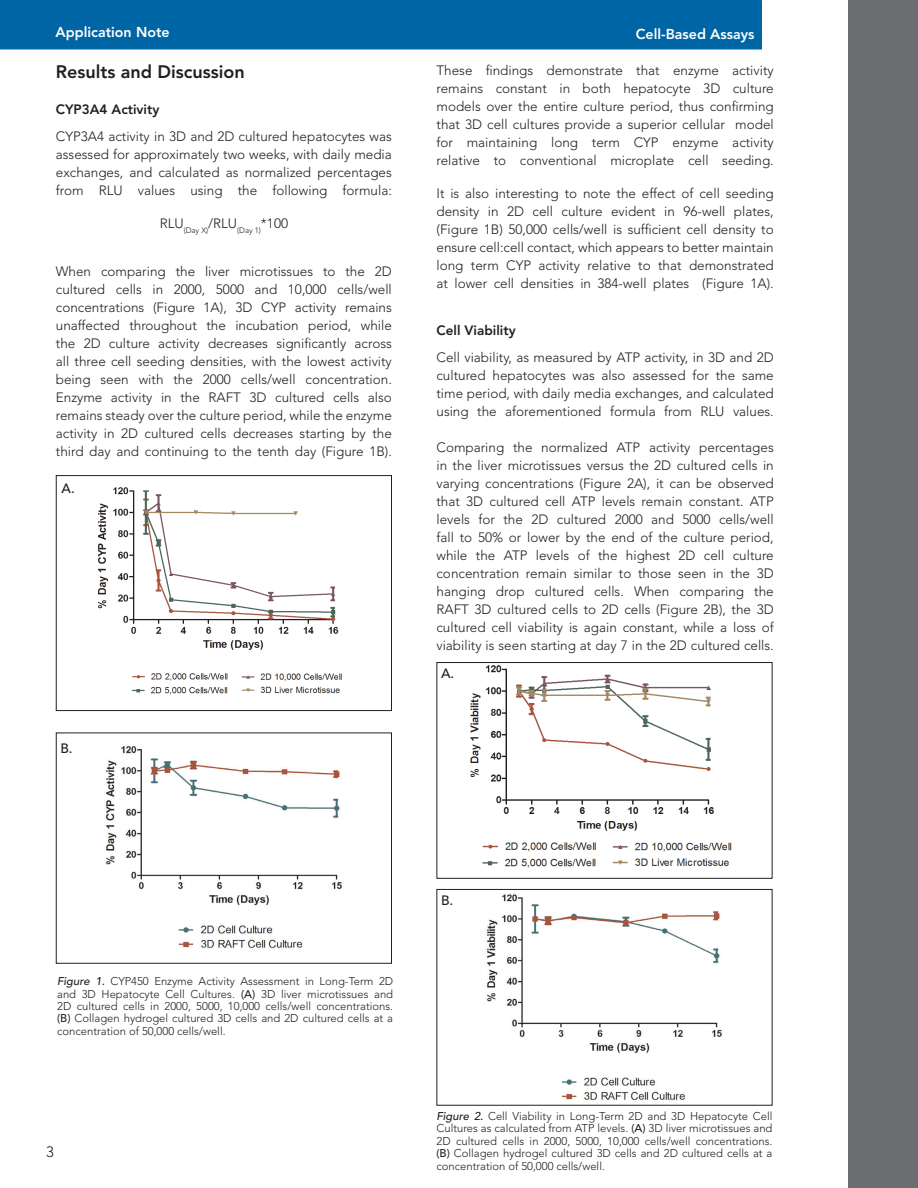
<style>
.page{position:relative;width:918px;height:1188px;background:#fff}
.page>*{position:absolute;margin:0;border:0;box-sizing:border-box;transform-origin:0 0}
.t1{font:800 18px "Avenir LT Std";color:#231f20}
.t2{font:300 15px "Avenir LT Std";color:#231f20}
.t3{font:800 14.25px "Avenir LT Std";color:#fff}
.t4{font:300 13.5px/18px "Avenir LT Std";color:#231f20;text-align:justify}
.t5{font:800 13.5px "Avenir LT Std";color:#231f20}
.t6{font:500 13.5px "Avenir LT Std";color:#231f20}
.t7{font:300 11.25px/12.3px "Avenir LT Std";color:#231f20;text-align:justify}
.t8{font:300 7.8px "Avenir LT Std";color:#231f20}
.s1{font-weight:500;font-style:italic}
.s2{font-weight:500}
</style>
<div class="page">
<div style="left:848px;top:0;width:70px;height:1188px;background:#6c6d70"></div>
<div style="left:0;top:0;width:762px;height:50px;background:#0065a4"></div>
<img style="left:97px;top:487px;width:245px;height:208px">
<div style="left:56px;top:475px;width:336px;height:236px;border:1px solid #231f20"></div>
<img style="left:105px;top:746px;width:237px;height:202px">
<div style="left:56px;top:733px;width:336px;height:231px;border:1px solid #231f20"></div>
<img style="left:470px;top:665px;width:262px;height:203px">
<div style="left:436px;top:662px;width:336px;height:217px;border:1px solid #231f20"></div>
<img style="left:486px;top:894px;width:236px;height:207px">
<div style="left:436px;top:889px;width:336px;height:217px;border:1px solid #231f20"></div>
<p class="t3" style="left:56px;top:24px;width:116px">Application Note</p>
<p class="t3" style="left:636px;top:25px;width:120px">Cell-Based Assays</p>
<h1 class="t1" style="left:56px;top:61px;width:190px">Results and Discussion</h1>
<p class="t5" style="left:56px;top:101px;width:105px">CYP3A4 Activity</p>
<p class="t4" style="left:56px;top:128px;width:338px">CYP3A4 activity in 3D and 2D cultured hepatocytes was assessed for approximately two weeks, with daily media exchanges, and calculated as normalized percentages from RLU values using the following formula:</p>
<p class="t8" style="left:160px;top:225px;width:130px"><sup>RLU</sup>(Day X)<sup>/RLU</sup>(Day 1)<sup>*100</sup></p>
<p class="t4" style="left:56px;top:263px;width:338px">When comparing the liver microtissues to the 2D cultured cells in 2000, 5000 and 10,000 cells/well concentrations (Figure 1A), 3D CYP activity remains unaffected throughout the incubation period, while the 2D culture activity decreases significantly across all three cell seeding densities, with the lowest activity being seen with the 2000 cells/well concentration.<br>Enzyme activity in the RAFT 3D cultured cells also remains steady over the culture period, while the enzyme activity in 2D cultured cells decreases starting by the third day and continuing to the tenth day (Figure 1B).</p>
<p class="t4" style="left:437px;top:61px;width:339px">These findings demonstrate that enzyme activity remains constant in both hepatocyte 3D culture models over the entire culture period, thus confirming that 3D cell cultures provide a superior cellular model for maintaining long term CYP enzyme activity relative to conventional microplate cell seeding.</p>
<p class="t4" style="left:437px;top:184px;width:339px">It is also interesting to note the effect of cell seeding density in 2D cell culture evident in 96-well plates, (Figure 1B) 50,000 cells/well is sufficient cell density to ensure cell:cell contact, which appears to better maintain long term CYP activity relative to that demonstrated at lower cell densities in 384-well plates (Figure 1A).</p>
<p class="t5" style="left:436px;top:322px;width:81px">Cell Viability</p>
<p class="t4" style="left:436px;top:348px;width:339px">Cell viability, as measured by ATP activity, in 3D and 2D cultured hepatocytes was also assessed for the same time period, with daily media exchanges, and calculated using the aforementioned formula from RLU values.</p>
<p class="t4" style="left:436px;top:438px;width:339px">Comparing the normalized ATP activity percentages in the liver microtissues versus the 2D cultured cells in varying concentrations (Figure 2A), it can be observed that 3D cultured cell ATP levels remain constant. ATP levels for the 2D cultured 2000 and 5000 cells/well fall to 50% or lower by the end of the culture period, while the ATP levels of the highest 2D cell culture concentration remain similar to those seen in the 3D hanging drop cultured cells. When comparing the RAFT 3D cultured cells to 2D cells (Figure 2B), the 3D cultured cell viability is again constant, while a loss of viability is seen starting at day 7 in the 2D cultured cells.</p>
<p class="t6" style="left:62px;top:480px;width:15px">A.</p>
<p class="t6" style="left:60px;top:740px;width:14px">B.</p>
<p class="t6" style="left:441px;top:666px;width:15px">A.</p>
<p class="t7" style="left:57px;top:975px;width:338px"><span class="s1">Figure 1.</span> CYP450 Enzyme Activity Assessment in Long-Term 2D and 3D Hepatocyte Cell Cultures. <span class="s2">(A)</span> 3D liver microtissues and 2D cultured cells in 2000, 5000, 10,000 cells/well concentrations. <span class="s2">(B)</span> Collagen hydrogel cultured 3D cells and 2D cultured cells at a concentration of 50,000 cells/well.</p>
<p class="t2" style="left:46px;top:1143px;width:9px">3</p>
<p class="t6" style="left:441px;top:893px;width:14px">B.</p>
<p class="t7" style="left:436px;top:1110px;width:338px"><span class="s1">Figure 2.</span> Cell Viability in Long-Term 2D and 3D Hepatocyte Cell Cultures as calculated from ATP levels. <span class="s2">(A)</span> 3D liver microtissues and 2D cultured cells in 2000, 5000, 10,000 cells/well concentrations. <span class="s2">(B)</span> Collagen hydrogel cultured 3D cells and 2D cultured cells at a concentration of 50,000 cells/well.</p>
</div>
